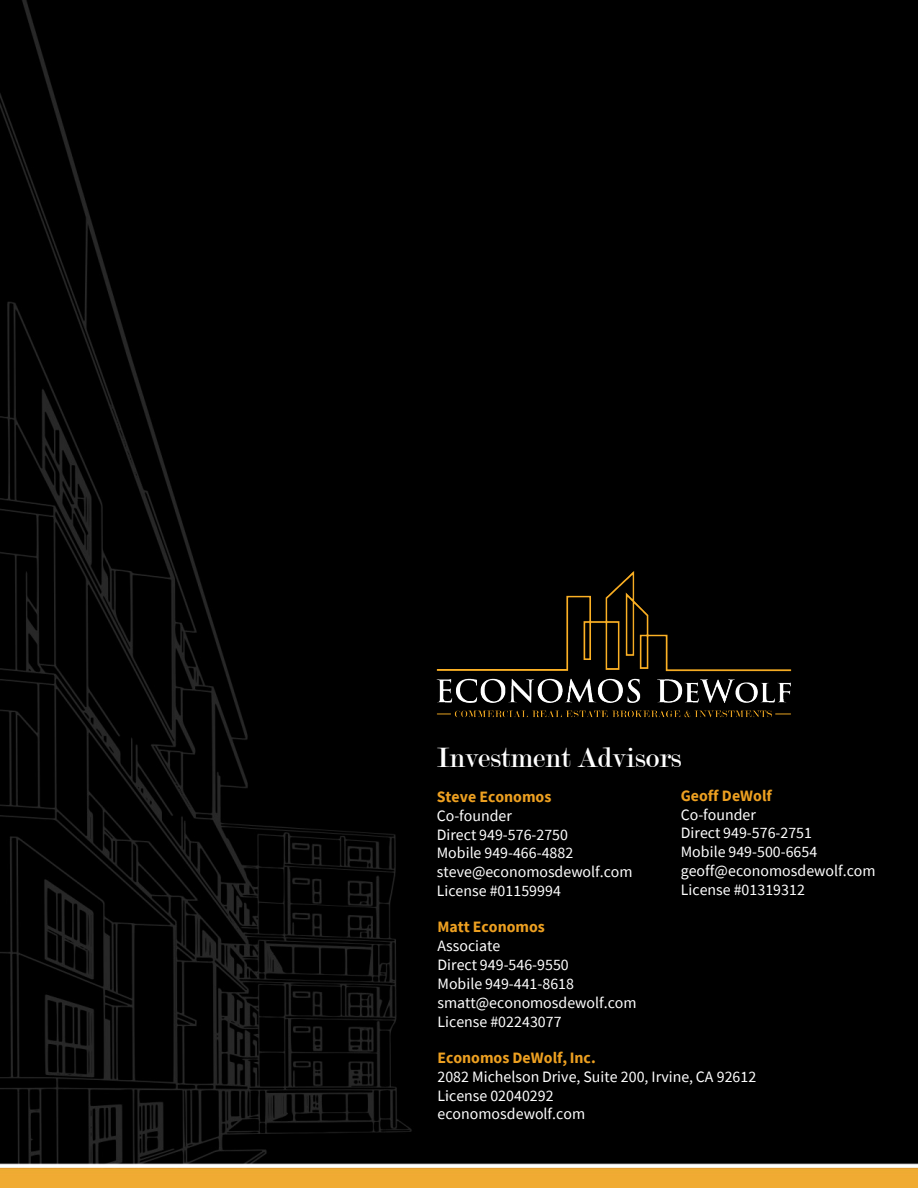
<style>
.page{position:relative;width:918px;height:1188px;background:#fff}
.page>*{position:absolute;margin:0;border:0;box-sizing:border-box;transform-origin:0 0}
.t1{font:30px "Modern";color:#fff}
.t2{font:15.9px "Source Sans Pro";letter-spacing:.005em;color:#fff}
.t3{font:700 15.9px "Source Sans Pro";color:#eda021}
</style>
<div class="page">
<img style="left:0;top:0;width:918px;height:1188px">
<img style="left:416px;top:541px;width:400px;height:221px">
<p class="t1" style="left:437px;top:742px;width:246px">Investment Advisors</p>
<p class="t3" style="left:437px;top:786px;width:116px">Steve Economos</p>
<p class="t2" style="left:437px;top:805px;width:77px">Co-founder</p>
<p class="t2" style="left:437px;top:824px;width:133px">Direct 949-576-2750</p>
<p class="t2" style="left:437px;top:843px;width:138px">Mobile 949-466-4882</p>
<p class="t2" style="left:437px;top:862px;width:197px">steve@economosdewolf.com</p>
<p class="t2" style="left:437px;top:881px;width:126px">License #01159994</p>
<p class="t3" style="left:437px;top:916px;width:109px">Matt Economos</p>
<p class="t2" style="left:437px;top:936px;width:64px">Associate</p>
<p class="t2" style="left:437px;top:955px;width:133px">Direct 949-546-9550</p>
<p class="t2" style="left:437px;top:973px;width:138px">Mobile 949-441-8618</p>
<p class="t2" style="left:437px;top:992px;width:201px">smatt@economosdewolf.com</p>
<p class="t2" style="left:437px;top:1011px;width:126px">License #02243077</p>
<p class="t3" style="left:681px;top:785px;width:93px">Geoff DeWolf</p>
<p class="t2" style="left:681px;top:804px;width:77px">Co-founder</p>
<p class="t2" style="left:681px;top:823px;width:133px">Direct 949-576-2751</p>
<p class="t2" style="left:681px;top:842px;width:138px">Mobile 949-500-6654</p>
<p class="t2" style="left:681px;top:861px;width:196px">geoff@economosdewolf.com</p>
<p class="t2" style="left:681px;top:880px;width:126px">License #01319312</p>
<p class="t3" style="left:437px;top:1047px;width:160px">Economos DeWolf, Inc.</p>
<p class="t2" style="left:437px;top:1066px;width:320px">2082 Michelson Drive, Suite 200, Irvine, CA 92612</p>
<p class="t2" style="left:437px;top:1085px;width:118px">License 02040292</p>
<p class="t2" style="left:437px;top:1104px;width:149px">economosdewolf.com</p>
</div>
